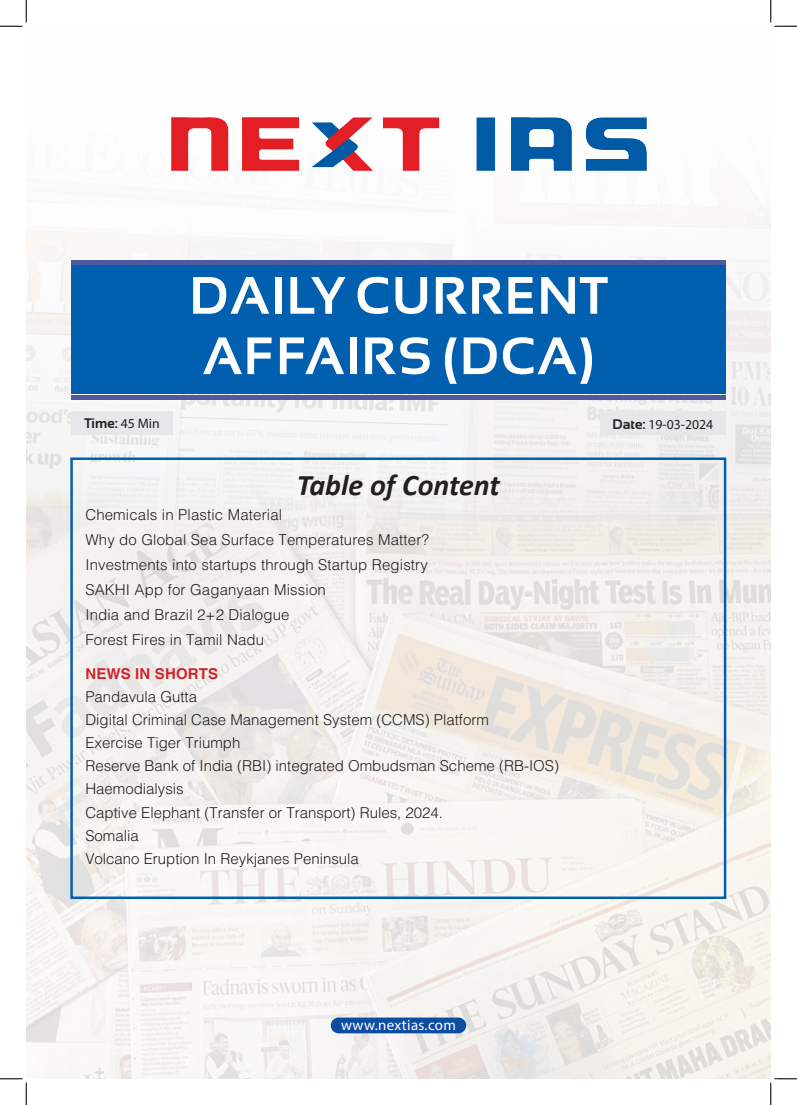
<style>
.page{position:relative;width:797px;height:1105px;background:#fff}
.page>*{position:absolute;margin:0;border:0;box-sizing:border-box;transform-origin:0 0}
.t1{font:700 52.5px/60.4px "Sansation";letter-spacing:.02em;color:#fff}
.body{font:italic 700 30px "Calibri";color:#231f20}
.body-2{font:300 15px "Helvetica";color:#231f20}
.t2{font:15px "Myriad Pro";letter-spacing:.02em;color:#fff}
.body-3{font:700 15px "Helvetica";letter-spacing:.01em;color:#d1232a}
.t3{font:13.75px "Myriad Pro";color:#231f20}
.t4{font:700 13.75px "Sansation";color:#231f20}
.s1{font-family:"Myriad Pro";font-weight:400}
.s2{font-family:"Sansation";font-weight:700}
</style>
<div class="page">
<img style="left:26px;top:117px;width:744px;height:354px">
<img style="left:26px;top:471px;width:744px;height:608px">
<img style="left:171px;top:117px;width:475px;height:54px">
<div style="left:71px;top:266px;width:654px;height:128px;background:#0060af"></div>
<div style="left:71px;top:395px;width:654px;height:5px;background:#4d5a9e"></div>
<hr style="left:71px;top:260px;width:654px;height:4px;background:#4d5a9e">
<div style="left:70px;top:457px;width:656px;height:442px;border:2px solid #0060af"></div>
<div style="left:71px;top:412px;width:102px;height:23px;background:#e6e7e9"></div>
<div style="left:600px;top:412px;width:125px;height:23px;background:#e6e7e9"></div>
<div style="left:331px;top:1017px;width:135px;height:16px;background:#0d4da1;border-radius:8px"></div>
<svg style="left:0;top:0;width:27px;height:27px"></svg>
<svg style="left:0;top:1078px;width:27px;height:27px"></svg>
<svg style="left:770px;top:0;width:27px;height:27px"></svg>
<svg style="left:770px;top:1078px;width:27px;height:27px"></svg>
<p class="t1" style="left:189px;top:265px;width:420px">DAILY CURRENT<br>AFFAIRS (DCA)</p>
<p class="t4" style="left:84px;top:416px;width:77px">Time: <span class="s1">45 Min</span></p>
<p class="t3" style="left:612px;top:415px;width:102px"><span class="s2">Date:</span> 19-03-2024</p>
<p class="body" style="left:297px;top:464px;width:205px">Table of Content</p>
<p class="body-2" style="left:85px;top:505px;width:198px">Chemicals in Plastic Material</p>
<p class="body-2" style="left:85px;top:530px;width:345px">Why do Global Sea Surface Temperatures Matter?</p>
<p class="body-2" style="left:85px;top:555px;width:344px">Investments into startups through Startup Registry</p>
<p class="body-2" style="left:85px;top:580px;width:242px">SAKHI App for Gaganyaan Mission</p>
<p class="body-2" style="left:85px;top:605px;width:206px">India and Brazil 2+2 Dialogue</p>
<p class="body-2" style="left:85px;top:630px;width:180px">Forest Fires in Tamil Nadu</p>
<p class="body-3" style="left:85px;top:664px;width:134px">NEWS IN SHORTS</p>
<p class="body-2" style="left:85px;top:687px;width:113px">Pandavula Gutta</p>
<p class="body-2" style="left:85px;top:710px;width:405px">Digital Criminal Case Management System (CCMS) Platform</p>
<p class="body-2" style="left:85px;top:733px;width:157px">Exercise Tiger Triumph</p>
<p class="body-2" style="left:85px;top:756px;width:475px">Reserve Bank of India (RBI) integrated Ombudsman Scheme (RB-IOS)</p>
<p class="body-2" style="left:85px;top:780px;width:100px">Haemodialysis</p>
<p class="body-2" style="left:85px;top:803px;width:359px">Captive Elephant (Transfer or Transport) Rules, 2024.</p>
<p class="body-2" style="left:85px;top:826px;width:55px">Somalia</p>
<p class="body-2" style="left:85px;top:849px;width:275px">Volcano Eruption In Reykjanes Peninsula</p>
<p class="t2" style="left:341px;top:1016px;width:116px">www.nextias.com</p>
</div>
